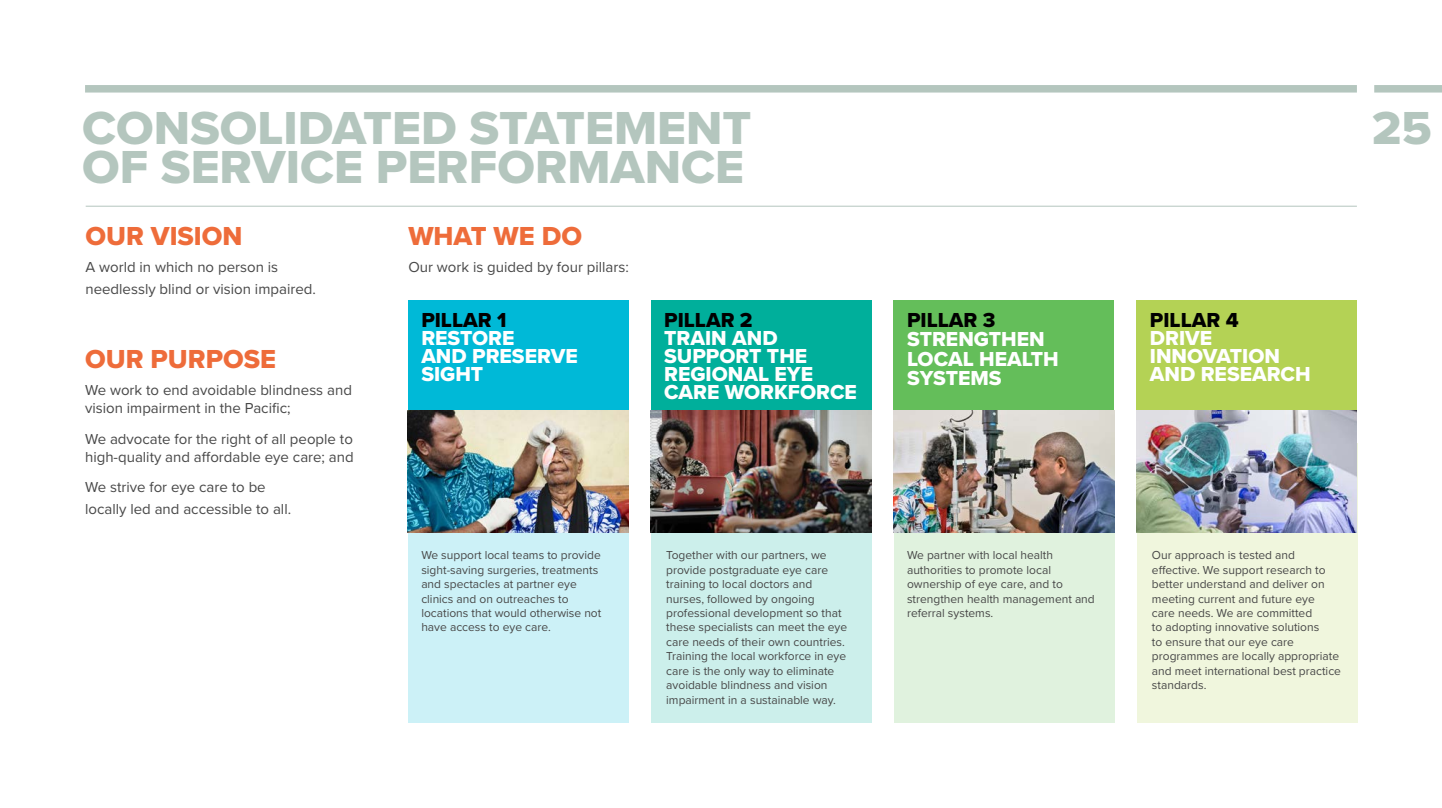
<style>
.page{position:relative;width:1442px;height:808px;background:#fff}
.page>*{position:absolute;margin:0;border:0;box-sizing:border-box;transform-origin:0 0}
.t1{font:48px "Proxima Nova Extrabld";color:#b4c6be}
.t2{font:27px "Proxima Nova Extrabld";color:#ee6c3a}
.t3{font:21px/18px "Proxima Nova Extrabld";color:#fff}
.t4{font:21px "Proxima Nova Extrabld";color:#000}
.t5{font:15px/21.6px "Proxima Nova";color:#484848}
.t6{font:12px/14.4px "Proxima Nova";color:#484848}
</style>
<div class="page">
<div style="left:85px;top:85px;width:1271px;height:8px;background:#b4c6be"></div>
<div style="left:1374px;top:85px;width:67px;height:8px;background:#b4c6be"></div>
<hr style="left:86px;top:206px;width:1270px;height:1px;background:#b4c6be">
<div style="left:408px;top:444px;width:220px;height:279px;background:#ccf1f7"></div>
<div style="left:651px;top:444px;width:220px;height:279px;background:#ccefeb"></div>
<div style="left:894px;top:444px;width:220px;height:279px;background:#e0f2de"></div>
<div style="left:1136px;top:444px;width:221px;height:279px;background:#f0f6dd"></div>
<div style="left:408px;top:300px;width:220px;height:146px;background:#00b9d7"></div>
<div style="left:651px;top:300px;width:220px;height:146px;background:#00af9b"></div>
<div style="left:893px;top:300px;width:221px;height:146px;background:#64be5a"></div>
<div style="left:1136px;top:300px;width:220px;height:146px;background:#b4d255"></div>
<img style="left:408px;top:411px;width:220px;height:122px">
<img style="left:651px;top:411px;width:220px;height:122px">
<img style="left:893px;top:411px;width:221px;height:122px">
<img style="left:1136px;top:411px;width:220px;height:122px">
<h1 class="t1" style="left:82px;top:93px;width:671px">CONSOLIDATED STATEMENT</h1>
<h1 class="t1" style="left:1371px;top:92px;width:62px">25</h1>
<h1 class="t1" style="left:82px;top:132px;width:663px">OF SERVICE PERFORMANCE</h1>
<h2 class="t2" style="left:85px;top:216px;width:159px">OUR VISION</h2>
<p class="t5" style="left:85px;top:255px;width:232px">A world in which no person is needlessly blind or vision impaired.</p>
<h2 class="t2" style="left:85px;top:339px;width:192px">OUR PURPOSE</h2>
<p class="t5" style="left:85px;top:380px;width:268px;line-height:18px">We work to end avoidable blindness and vision impairment in the Pacific;</p>
<p class="t5" style="left:85px;top:429px;width:270px;line-height:18px">We advocate for the right of all people to high-quality and affordable eye care; and</p>
<p class="t5" style="left:85px;top:476px;width:208px">We strive for eye care to be locally led and accessible to all.</p>
<h2 class="t2" style="left:408px;top:216px;width:175px">WHAT WE DO</h2>
<p class="t5" style="left:408px;top:255px;width:222px">Our work is guided by four pillars:</p>
<h3 class="t4" style="left:421px;top:304px;width:87px">PILLAR 1</h3>
<h3 class="t3" style="left:421px;top:328px;width:158px">RESTORE<br>AND PRESERVE<br>SIGHT</h3>
<h3 class="t4" style="left:664px;top:304px;width:90px">PILLAR 2</h3>
<h3 class="t3" style="left:664px;top:328px;width:194px">TRAIN AND<br>SUPPORT THE<br>REGIONAL EYE<br>CARE WORKFORCE</h3>
<h3 class="t4" style="left:907px;top:304px;width:90px">PILLAR 3</h3>
<h3 class="t3" style="left:907px;top:329px;width:153px;line-height:19.5px">STRENGTHEN<br>LOCAL HEALTH<br>SYSTEMS</h3>
<h3 class="t4" style="left:1149px;top:304px;width:90px">PILLAR 4</h3>
<h3 class="t3" style="left:1149px;top:328px;width:162px">DRIVE<br>INNOVATION<br>AND RESEARCH</h3>
<p class="t6" style="left:421px;top:548px;width:181px">We support local teams to provide sight-saving surgeries, treatments and spectacles at partner eye clinics and on outreaches to locations that would otherwise not have access to eye care.</p>
<p class="t6" style="left:666px;top:548px;width:182px">Together with our partners, we provide postgraduate eye care training to local doctors and nurses, followed by ongoing professional development so that these specialists can meet the eye care needs of their own countries.<br>Training the local workforce in eye care is the only way to eliminate avoidable blindness and vision impairment in a sustainable way.</p>
<p class="t6" style="left:907px;top:548px;width:189px">We partner with local health authorities to promote local ownership of eye care, and to strengthen health management and referral systems.</p>
<p class="t6" style="left:1152px;top:548px;width:190px">Our approach is tested and effective. We support research to better understand and deliver on meeting current and future eye<br>care needs. We are committed<br>to adopting innovative solutions<br>to ensure that our eye care programmes are locally appropriate and meet international best practice standards.</p>
</div>
